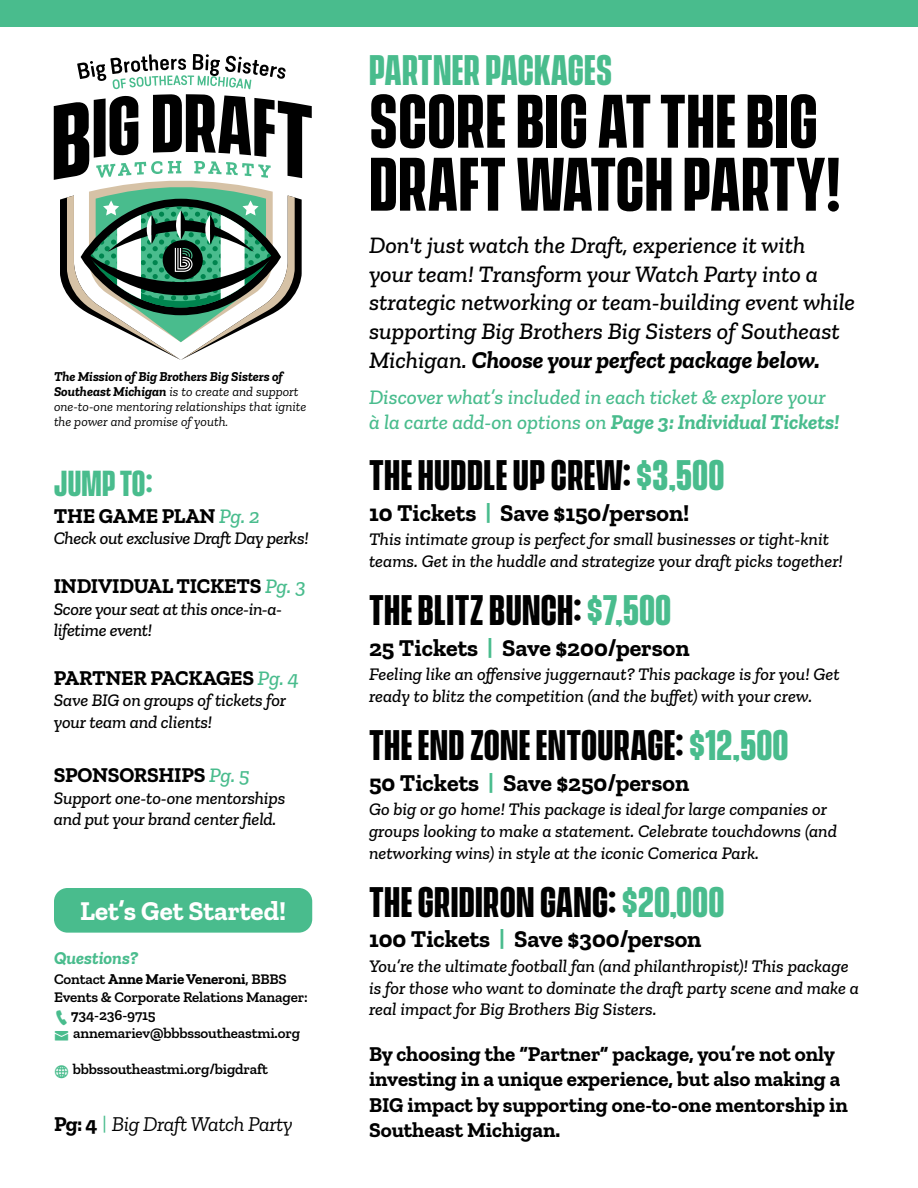
<style>
.page{position:relative;width:918px;height:1188px;background:#fff}
.page>*{position:absolute;margin:0;border:0;box-sizing:border-box;transform-origin:0 0}
.t1{font:700 69px/63px "Vanguard CF";letter-spacing:.01em;color:#000}
.t2{font:700 39px "Vanguard CF";letter-spacing:.01em;color:#000}
.t3{font:700 39px "Vanguard CF";letter-spacing:.01em;color:#49bc8d}
.t4{font:700 33px "Vanguard CF";letter-spacing:.01em;color:#49bc8d}
.t5{font:700 27px "Zilla Slab";color:#fff}
.t6{font:italic 500 24px/28.8px "Zilla Slab";color:#000}
.t7{font:700 24px "Zilla Slab";color:#000}
.t8{font:700 21px/25.2px "Zilla Slab";color:#000}
.t9{font:italic 500 21px/25.2px "Zilla Slab";color:#49bc8d}
.t10{font:italic 21px "Zilla Slab";letter-spacing:-.02em;color:#000}
.t11{font:italic 500 18px/21.6px "Zilla Slab";color:#000}
.t12{font:italic 500 18px/21.6px "Zilla Slab";letter-spacing:-.02em;color:#000}
.t13{font:italic 700 18px "Zilla Slab";color:#49bc8d}
.t14{font:600 15px "Zilla Slab";letter-spacing:-.01em;color:#000}
.t15{font:700 15px "Zilla Slab";letter-spacing:-.01em;color:#000}
.t16{font:italic 13.5px/15px "Zilla Slab";color:#000}
.s1{font-weight:700}
.s2{font-weight:500;font-style:italic;color:#49bc8d}
.s3{font-weight:600}
.s4{font-weight:700;font-style:normal}
.s5{font-style:normal;color:#49bc8d}
.s6{color:#49bc8d}
</style>
<div class="page">
<div style="left:0;top:0;width:918px;height:27px;background:#49bc8d"></div>
<div style="left:54px;top:888px;width:258px;height:45px;background:#49bc8d;border-radius:14px"></div>
<svg style="left:54px;top:54px;width:258px;height:306px"></svg>
<p class="t16" style="left:54px;top:369px;width:254px"><span class="s1">The Mission of Big Brothers Big Sisters of Southeast Michigan</span> is to create and support one-to-one mentoring relationships that ignite the power and promise of youth.</p>
<h3 class="t4" style="left:54px;top:458px;width:100px">JUMP TO:</h3>
<p class="t8" style="left:54px;top:503px;width:208px">THE GAME PLAN <span class="s2">Pg. 2</span></p>
<p class="t12" style="left:54px;top:528px;width:257px">Check out exclusive Draft Day perks!</p>
<p class="t8" style="left:54px;top:573px;width:254px">INDIVIDUAL TICKETS <span class="s2">Pg. 3</span></p>
<p class="t12" style="left:54px;top:598px;width:230px">Score your seat at this once-in-a&shy;lifetime event!</p>
<p class="t8" style="left:54px;top:665px;width:247px">PARTNER PACKAGES <span class="s2">Pg. 4</span></p>
<p class="t11" style="left:54px;top:690px;width:234px">Save BIG on groups of tickets for your team and clients!</p>
<p class="t8" style="left:54px;top:762px;width:198px">SPONSORSHIPS <span class="s2">Pg. 5</span></p>
<p class="t11" style="left:54px;top:787px;width:233px">Support one-to-one mentorships and put your brand center field.</p>
<h3 class="t5" style="left:80px;top:895px;width:207px">Let’s Get Started!</h3>
<p class="t13" style="left:54px;top:948px;width:86px">Questions?</p>
<p class="t15" style="left:54px;top:970px;width:234px"><span class="s3">Contact</span> Anne Marie Veneroni<span class="s3">, BBBS</span></p>
<p class="t14" style="left:54px;top:989px;width:255px">Events &amp; Corporate Relations Manager:</p>
<p class="t14" style="left:71px;top:1007px;width:86px"><span class="s1">7</span>34-236-9715</p>
<p class="t14" style="left:73px;top:1025px;width:228px">annemariev@bbbssoutheastmi.org</p>
<p class="t14" style="left:73px;top:1061px;width:197px">bbbssoutheastmi.org/bigdraft</p>
<p class="t10" style="left:54px;top:1112px;width:240px"><span class="s4">Pg: 4</span> <span class="s5">|</span> Big Draft Watch Party</p>
<h2 class="t3" style="left:369px;top:40px;width:245px">PARTNER PACKAGES</h2>
<h1 class="t1" style="left:369px;top:87px;width:473px">SCORE BIG AT THE BIG<br>DRAFT WATCH PARTY!</h1>
<p class="t6" style="left:369px;top:231px;width:488px">Don't just watch the Draft, experience it with your team! Transform your Watch Party into a strategic networking or team-building event while supporting Big Brothers Big Sisters of Southeast Michigan. <span class="s1">Choose your perfect package below.</span></p>
<p class="t9" style="left:369px;top:385px;width:472px">Discover what’s included in each ticket &amp; explore your à la carte add-on options on <span class="s1">Page 3: Individual Tickets!</span></p>
<h2 class="t2" style="left:369px;top:446px;width:357px">THE HUDDLE UP CREW: <span class="s6">$3,500</span></h2>
<h3 class="t7" style="left:369px;top:499px;width:322px">10 Tickets <span class="s6">|</span> Save $150/person!</h3>
<p class="t11" style="left:369px;top:529px;width:476px">This intimate group is perfect for small businesses or tight-knit teams. Get in the huddle and strategize your draft picks together!</p>
<h2 class="t2" style="left:369px;top:581px;width:304px">THE BLITZ BUNCH: <span class="s6">$7,500</span></h2>
<h3 class="t7" style="left:369px;top:634px;width:322px">25 Tickets <span class="s6">|</span> Save $200/person</h3>
<p class="t11" style="left:369px;top:664px;width:472px">Feeling like an offensive juggernaut? This package is for you! Get ready to blitz the competition (and the buffet) with your crew.</p>
<h2 class="t2" style="left:369px;top:716px;width:421px">THE END ZONE ENTOURAGE: <span class="s6">$12,500</span></h2>
<h3 class="t7" style="left:369px;top:769px;width:322px">50 Tickets <span class="s6">|</span> Save $250/person</h3>
<p class="t11" style="left:369px;top:799px;width:470px">Go big or go home! This package is ideal for large companies or groups looking to make a statement. Celebrate touchdowns (and networking wins) in style at the iconic Comerica Park.</p>
<h2 class="t2" style="left:369px;top:873px;width:357px">THE GRIDIRON GANG: <span class="s6">$20,000</span></h2>
<h3 class="t7" style="left:369px;top:926px;width:334px">100 Tickets <span class="s6">|</span> Save $300/person</h3>
<p class="t11" style="left:369px;top:955px;width:492px">You’re the ultimate football fan (and philanthropist)! This package is for those who want to dominate the draft party scene and make a real impact for Big Brothers Big Sisters.</p>
<p class="t8" style="left:369px;top:1042px;width:480px">By choosing the “Partner” package, you’re not only investing in a unique experience, but also making a BIG impact by supporting one-to-one mentorship in Southeast Michigan.</p>
</div>
